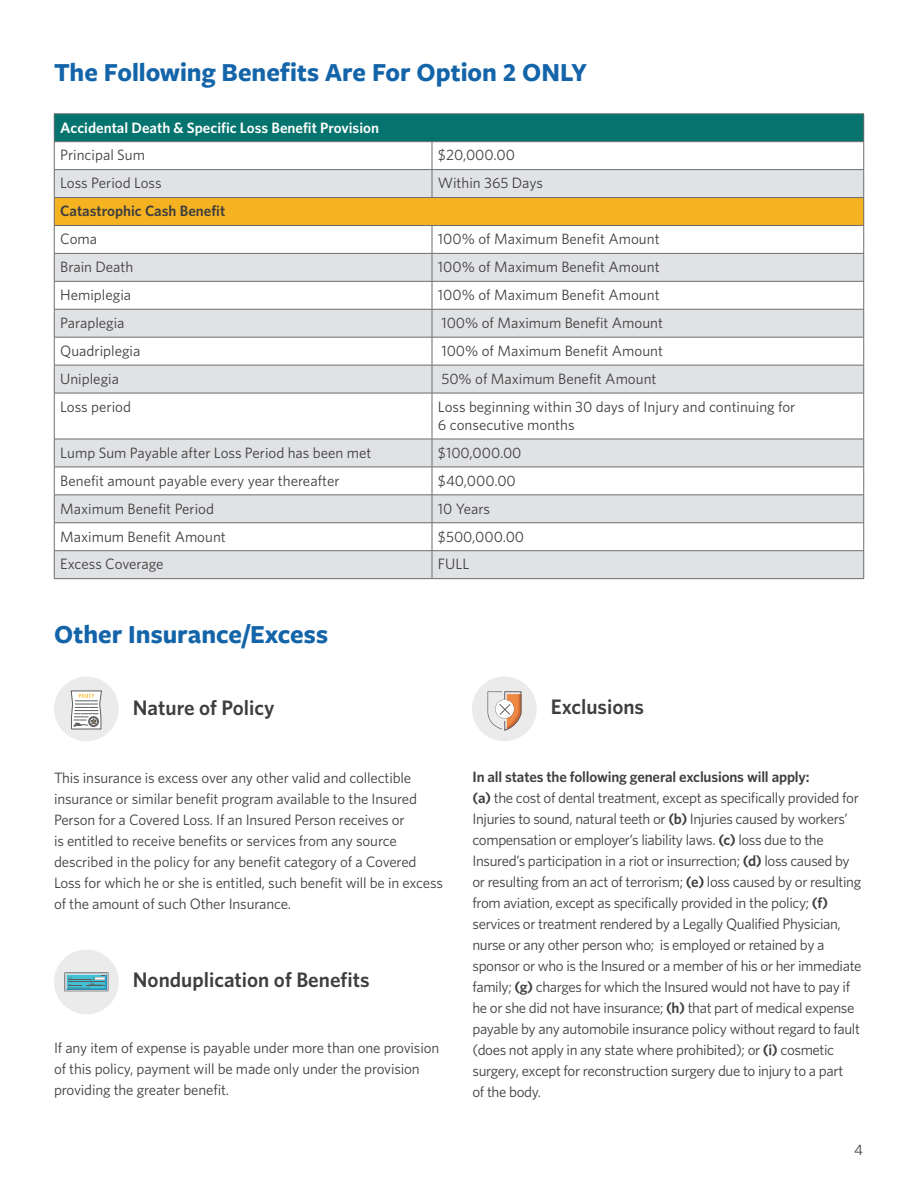
<style>
.page{position:relative;width:918px;height:1188px;background:#fff}
.page>*{position:absolute;margin:0;border:0;box-sizing:border-box;transform-origin:0 0}
.t1{font:700 27px "Freight Sans Pro";color:#1364a9}
.t2{font:600 21px "Whitney";color:#3e3e3f}
.t3{font:15px/21px "Whitney";letter-spacing:-.015em;color:#3e3e3f}
.t4{font:600 15px "Whitney";color:#fff}
.t5{font:600 15px "Whitney";color:#3e3e3f}
.s1{font-weight:600}
</style>
<div class="page">
<div style="left:54px;top:114px;width:810px;height:28px;background:#05746e"></div>
<svg style="left:433px;top:142px;width:430px;height:1px"></svg>
<svg style="left:55px;top:170px;width:808px;height:408px;fill:#e1e2e4"></svg>
<div style="left:54px;top:198px;width:810px;height:27px;background:#f5b322"></div>
<hr style="left:54px;top:113px;width:378px;height:1px;background:#6c6d70">
<hr style="left:432px;top:113px;width:432px;height:1px;background:#6c6d70">
<hr style="left:54px;top:141px;width:378px;height:1px;background:#6c6d70">
<hr style="left:432px;top:141px;width:432px;height:1px;background:#6c6d70">
<hr style="left:54px;top:225px;width:378px;height:1px;background:#6c6d70">
<hr style="left:432px;top:225px;width:432px;height:1px;background:#6c6d70">
<hr style="left:54px;top:393px;width:1px;height:46px;background:#6c6d70">
<hr style="left:432px;top:393px;width:1px;height:46px;background:#6c6d70">
<hr style="left:863px;top:393px;width:1px;height:46px;background:#6c6d70">
<hr style="left:54px;top:169px;width:378px;height:1px;background:#6c6d70">
<hr style="left:432px;top:169px;width:432px;height:1px;background:#6c6d70">
<svg style="left:432px;top:142px;width:1px;height:55px"></svg>
<hr style="left:54px;top:197px;width:378px;height:1px;background:#6c6d70">
<hr style="left:432px;top:197px;width:432px;height:1px;background:#6c6d70">
<hr style="left:54px;top:253px;width:378px;height:1px;background:#6c6d70">
<hr style="left:432px;top:253px;width:432px;height:1px;background:#6c6d70">
<hr style="left:54px;top:281px;width:378px;height:1px;background:#6c6d70">
<hr style="left:432px;top:281px;width:432px;height:1px;background:#6c6d70">
<hr style="left:54px;top:309px;width:378px;height:1px;background:#6c6d70">
<hr style="left:432px;top:309px;width:432px;height:1px;background:#6c6d70">
<hr style="left:54px;top:337px;width:378px;height:1px;background:#6c6d70">
<hr style="left:432px;top:337px;width:432px;height:1px;background:#6c6d70">
<svg style="left:54px;top:114px;width:1px;height:279px"></svg>
<hr style="left:54px;top:365px;width:378px;height:1px;background:#6c6d70">
<hr style="left:432px;top:365px;width:432px;height:1px;background:#6c6d70">
<svg style="left:432px;top:226px;width:1px;height:167px"></svg>
<svg style="left:863px;top:114px;width:1px;height:279px"></svg>
<hr style="left:54px;top:393px;width:378px;height:1px;background:#6c6d70">
<hr style="left:432px;top:393px;width:432px;height:1px;background:#6c6d70">
<hr style="left:54px;top:439px;width:378px;height:1px;background:#6c6d70">
<hr style="left:432px;top:439px;width:432px;height:1px;background:#6c6d70">
<hr style="left:54px;top:467px;width:378px;height:1px;background:#6c6d70">
<hr style="left:432px;top:467px;width:432px;height:1px;background:#6c6d70">
<hr style="left:54px;top:495px;width:378px;height:1px;background:#6c6d70">
<hr style="left:432px;top:495px;width:432px;height:1px;background:#6c6d70">
<hr style="left:54px;top:523px;width:378px;height:1px;background:#6c6d70">
<hr style="left:432px;top:523px;width:432px;height:1px;background:#6c6d70">
<svg style="left:54px;top:439px;width:1px;height:139px"></svg>
<hr style="left:54px;top:550px;width:378px;height:1px;background:#6c6d70">
<hr style="left:432px;top:550px;width:432px;height:1px;background:#6c6d70">
<svg style="left:432px;top:439px;width:1px;height:139px"></svg>
<svg style="left:863px;top:439px;width:1px;height:139px"></svg>
<hr style="left:54px;top:578px;width:378px;height:1px;background:#6c6d70">
<hr style="left:432px;top:578px;width:432px;height:1px;background:#6c6d70">
<div style="left:54px;top:677px;width:65px;height:64px;background:#ebebec;border-radius:50%"></div>
<svg style="left:70px;top:690px;width:32px;height:40px"></svg>
<div style="left:54px;top:950px;width:65px;height:64px;background:#ebebec;border-radius:50%"></div>
<svg style="left:64px;top:972px;width:44px;height:19px"></svg>
<div style="left:472px;top:676px;width:65px;height:65px;background:#ebebec;border-radius:50%"></div>
<svg style="left:488px;top:691px;width:34px;height:40px"></svg>
<h1 class="t1" style="left:54px;top:54px;width:535px">The Following Benefits Are For Option 2 ONLY</h1>
<p class="t4" style="left:60px;top:117px;width:320px">Accidental Death &amp; Specific Loss Benefit Provision</p>
<p class="t3" style="left:60px;top:144px;width:86px">Principal Sum</p>
<p class="t3" style="left:438px;top:144px;width:78px">$20,000.00</p>
<p class="t3" style="left:60px;top:172px;width:103px">Loss Period Loss</p>
<p class="t3" style="left:438px;top:172px;width:107px">Within 365 Days</p>
<p class="t5" style="left:60px;top:201px;width:167px">Catastrophic Cash Benefit</p>
<p class="t3" style="left:60px;top:228px;width:38px">Coma</p>
<p class="t3" style="left:438px;top:228px;width:223px">100% of Maximum Benefit Amount</p>
<p class="t3" style="left:60px;top:256px;width:75px">Brain Death</p>
<p class="t3" style="left:438px;top:256px;width:223px">100% of Maximum Benefit Amount</p>
<p class="t3" style="left:60px;top:284px;width:72px">Hemiplegia</p>
<p class="t3" style="left:438px;top:284px;width:223px">100% of Maximum Benefit Amount</p>
<p class="t3" style="left:60px;top:312px;width:66px">Paraplegia</p>
<p class="t3" style="left:441px;top:312px;width:223px">100% of Maximum Benefit Amount</p>
<p class="t3" style="left:60px;top:340px;width:82px">Quadriplegia</p>
<p class="t3" style="left:441px;top:340px;width:223px">100% of Maximum Benefit Amount</p>
<p class="t3" style="left:60px;top:368px;width:60px">Uniplegia</p>
<p class="t3" style="left:441px;top:368px;width:217px">50% of Maximum Benefit Amount</p>
<p class="t3" style="left:60px;top:396px;width:72px">Loss period</p>
<p class="t3" style="left:438px;top:397px;width:359px;line-height:18px">Loss beginning within 30 days of Injury and continuing for<br>6 consecutive months</p>
<p class="t3" style="left:60px;top:442px;width:313px">Lump Sum Payable after Loss Period has been met</p>
<p class="t3" style="left:438px;top:442px;width:85px">$100,000.00</p>
<p class="t3" style="left:60px;top:470px;width:281px">Benefit amount payable every year thereafter</p>
<p class="t3" style="left:438px;top:470px;width:79px">$40,000.00</p>
<p class="t3" style="left:60px;top:498px;width:155px">Maximum Benefit Period</p>
<p class="t3" style="left:438px;top:498px;width:54px">10 Years</p>
<p class="t3" style="left:60px;top:525px;width:167px">Maximum Benefit Amount</p>
<p class="t3" style="left:438px;top:525px;width:88px">$500,000.00</p>
<p class="t3" style="left:60px;top:553px;width:105px">Excess Coverage</p>
<p class="t3" style="left:438px;top:553px;width:33px">FULL</p>
<h1 class="t1" style="left:54px;top:616px;width:276px">Other Insurance/Excess</h1>
<h2 class="t2" style="left:133px;top:694px;width:143px">Nature of Policy</h2>
<p class="t3" style="left:54px;top:767px;width:390px">This insurance is excess over any other valid and collectible insurance or similar benefit program available to the Insured Person for a Covered Loss. If an Insured Person receives or<br>is entitled to receive benefits or services from any source described in the policy for any benefit category of a Covered Loss for which he or she is entitled, such benefit will be in excess of the amount of such Other Insurance.</p>
<h2 class="t2" style="left:133px;top:966px;width:238px">Nonduplication of Benefits</h2>
<p class="t3" style="left:54px;top:1037px;width:387px">If any item of expense is payable under more than one provision of this policy, payment will be made only under the provision providing the greater benefit.</p>
<h2 class="t2" style="left:551px;top:693px;width:95px">Exclusions</h2>
<p class="t3" style="left:472px;top:766px;width:391px"><span class="s1">In all states the following general exclusions will apply:<br>(a)</span> the cost of dental treatment, except as specifically provided for Injuries to sound, natural teeth or <span class="s1">(b)</span> Injuries caused by workers’ compensation or employer’s liability laws. <span class="s1">(c)</span> loss due to the Insured’s participation in a riot or insurrection; <span class="s1">(d)</span> loss caused by or resulting from an act of terrorism; <span class="s1">(e)</span> loss caused by or resulting from aviation, except as specifically provided in the policy; <span class="s1">(f) </span>services or treatment rendered by a Legally Qualified Physician, nurse or any other person who; is employed or retained by a sponsor or who is the Insured or a member of his or her immediate family; <span class="s1">(g)</span> charges for which the Insured would not have to pay if he or she did not have insurance; <span class="s1">(h)</span> that part of medical expense payable by any automobile insurance policy without regard to fault (does not apply in any state where prohibited); or <span class="s1">(i)</span> cosmetic surgery, except for reconstruction surgery due to injury to a part<br>of the body.</p>
<p class="t3" style="left:854px;top:1139px;width:10px">4</p>
</div>
